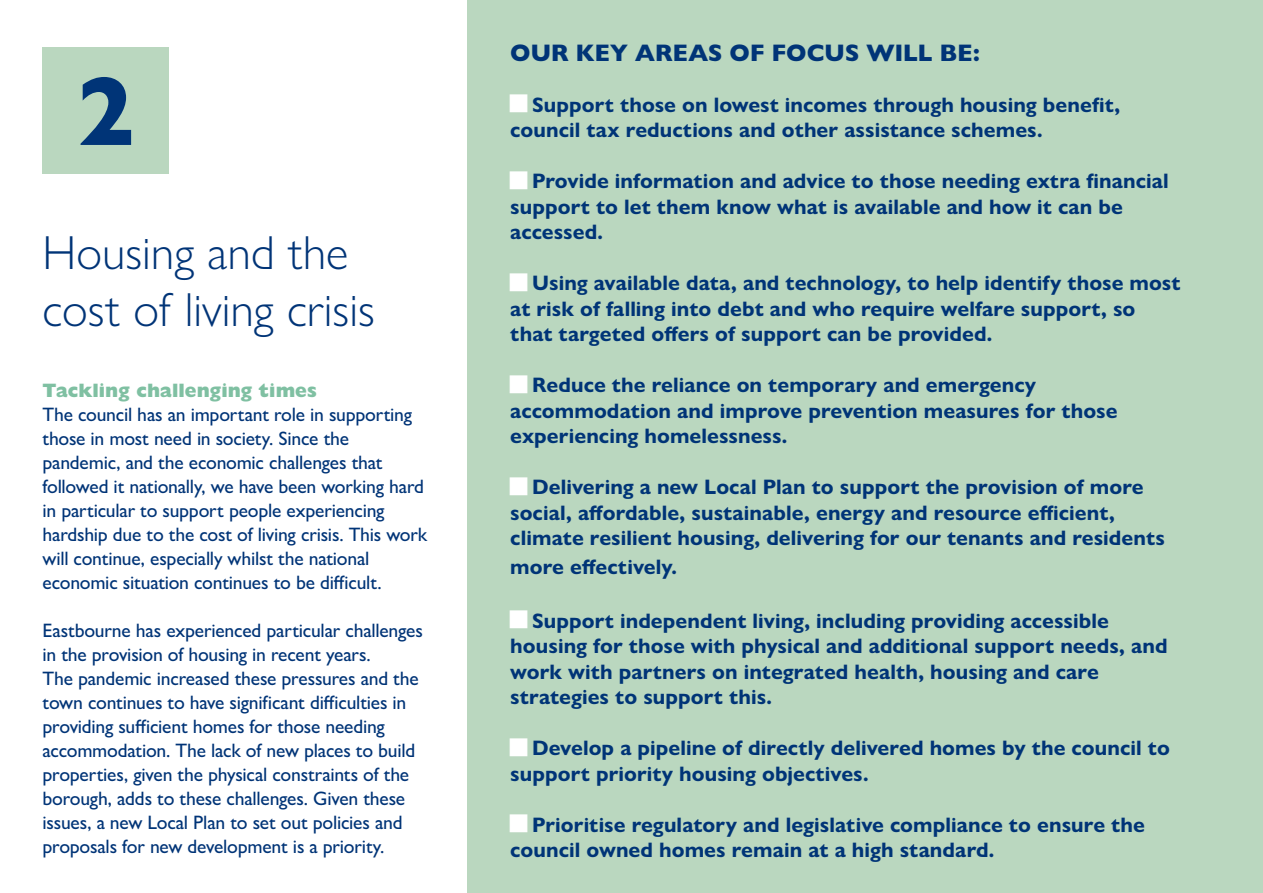
<style>
.page{position:relative;width:1263px;height:893px;background:#fff}
.page>*{position:absolute;margin:0;border:0;box-sizing:border-box;transform-origin:0 0}
.t1{font:800 98.4px "Gill Sans Nova";color:#003477}
.t2{font:300 48px/57.6px "Gill Sans Nova";color:#003477}
.t3{font:800 24px "Gill Sans Nova";letter-spacing:.005em;color:#003477}
.t4{font:700 21px/25.5px "Gill Sans Nova";letter-spacing:.005em;color:#003477}
.t5{font:500 19.5px/24px "Gill Sans Nova";letter-spacing:-.01em;color:#003477}
.t6{font:800 19.5px "Gill Sans Nova";color:#7fc0a2}
</style>
<div class="page">
<div style="left:468px;top:0;width:795px;height:893px;background:#bad7bf"></div>
<div style="left:43px;top:47px;width:126px;height:126px;background:#bad7bf"></div>
<h1 class="t1" style="left:76px;top:50px;width:60px">2</h1>
<h2 class="t2" style="left:43px;top:223px;width:334px">Housing and the cost of living crisis</h2>
<p class="t6" style="left:43px;top:378px;width:276px">Tackling challenging times</p>
<p class="t5" style="left:43px;top:402px;width:386px">The council has an important role in supporting those in most need in society. Since the pandemic, and the economic challenges that followed it nationally, we have been working hard in particular to support people experiencing hardship due to the cost of living crisis. This work will continue, especially whilst the national economic situation continues to be difficult.</p>
<p class="t5" style="left:43px;top:618px;width:382px">Eastbourne has experienced particular challenges in the provision of housing in recent years.<br>The pandemic increased these pressures and the town continues to have significant difficulties in providing sufficient homes for those needing accommodation. The lack of new places to build properties, given the physical constraints of the borough, adds to these challenges. Given these issues, a new Local Plan to set out policies and proposals for new development is a priority.</p>
<p class="t3" style="left:510px;top:37px;width:471px">OUR KEY AREAS OF FOCUS WILL BE:</p>
<p class="t4" style="left:510px;top:92px;width:611px;text-indent:22px">Support those on lowest incomes through housing benefit, council tax reductions and other assistance schemes.</p>
<p class="t4" style="left:510px;top:168px;width:660px;text-indent:22px">Provide information and advice to those needing extra financial support to let them know what is available and how it can be accessed.</p>
<p class="t4" style="left:510px;top:270px;width:672px;text-indent:22px">Using available data, and technology, to help identify those most at risk of falling into debt and who require welfare support, so that targeted offers of support can be provided.</p>
<p class="t4" style="left:510px;top:372px;width:609px;text-indent:22px">Reduce the reliance on temporary and emergency accommodation and improve prevention measures for those experiencing homelessness.</p>
<p class="t4" style="left:510px;top:474px;width:656px;text-indent:22px">Delivering a new Local Plan to support the provision of more social, affordable, sustainable, energy and resource efficient, climate resilient housing, delivering for our tenants and residents</p>
<p class="t4" style="left:510px;top:554px;width:168px">more effectively.</p>
<p class="t4" style="left:510px;top:608px;width:659px;text-indent:22px">Support independent living, including providing accessible housing for those with physical and additional support needs, and work with partners on integrated health, housing and care strategies to support this.</p>
<p class="t4" style="left:510px;top:735px;width:661px;text-indent:22px">Develop a pipeline of directly delivered homes by the council to support priority housing objectives.</p>
<p class="t4" style="left:510px;top:812px;width:636px;text-indent:22px">Prioritise regulatory and legislative compliance to ensure the council owned homes remain at a high standard.</p>
</div>
